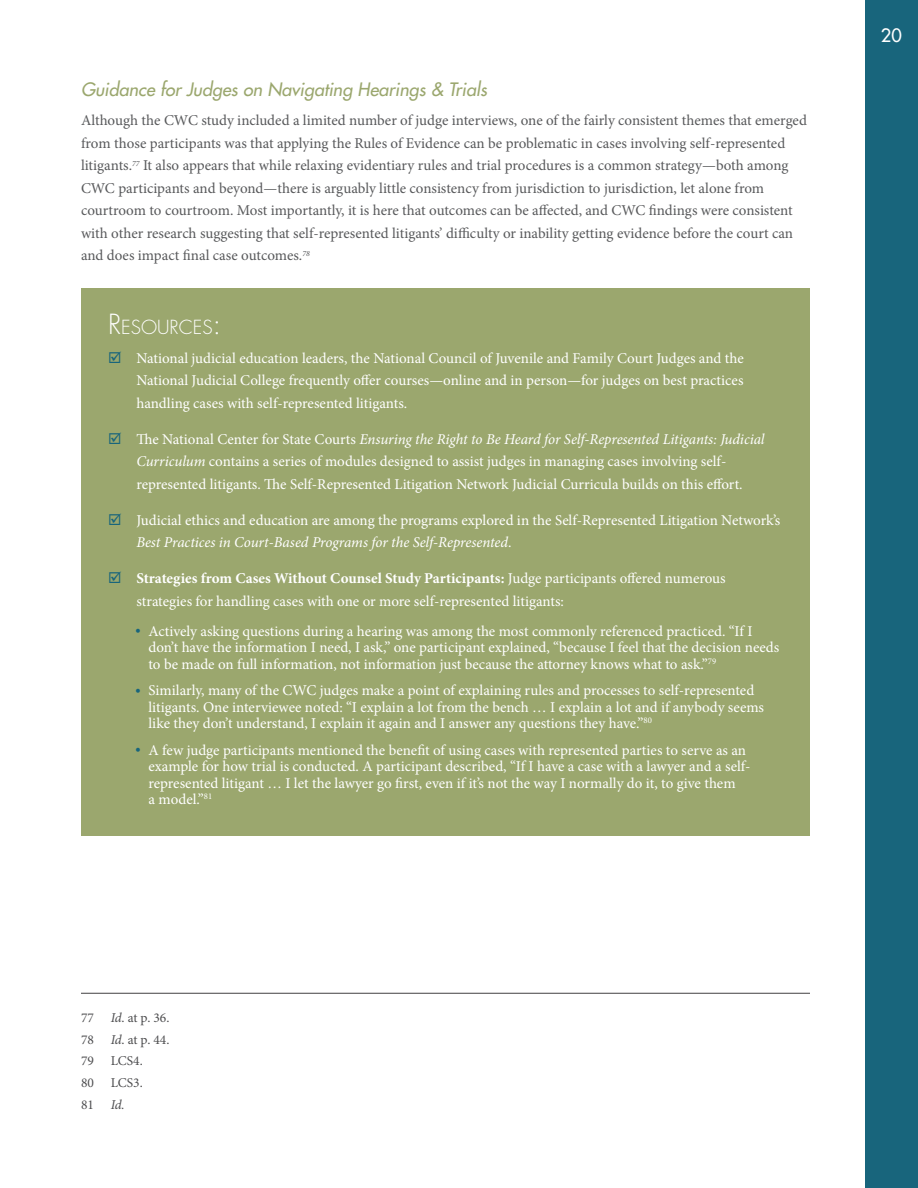
<style>
.page{position:relative;width:918px;height:1188px;background:#fff}
.page>*{position:absolute;margin:0;border:0;box-sizing:border-box;transform-origin:0 0}
.Subhead_Reversed{font:300 18.9px "Futura Std";color:#fff}
.Body_Subhead_Italic{font:italic 500 18px "Futura Std";color:#9ba76e}
.t1{font:500 18px "Futura Std";color:#fff}
.Resources_List{font:15px/16.5px "Minion Pro";letter-spacing:-.005em;color:#fff}
.Body{font:15px/22.5px "Minion Pro";letter-spacing:-.005em;color:#58595b}
.Footnote_Copy{font:13.5px "Minion Pro";color:#4d4d4f}
.Footnote_Copy-2{font:italic 13.5px "Minion Pro";color:#4d4d4f}
.s1{font-size:27px}
.s2{color:#18657c}
.s3{font-style:italic}
.s4{font-weight:700}
.s5{font-style:normal}
</style>
<div class="page">
<div style="left:865px;top:0;width:53px;height:1188px;background:#18657c"></div>
<div style="left:81px;top:288px;width:729px;height:548px;background:#9ba76e"></div>
<hr style="left:81px;top:993px;width:729px;height:1px;background:#414042">
<p class="Body_Subhead_Italic" style="left:81px;top:78px;width:408px">Guidance for Judges on Navigating Hearings &amp; Trials</p>
<p class="Body" style="left:81px;top:109px;width:727px">Although the CWC study included a limited number of judge interviews, one of the fairly consistent themes that emerged from those participants was that applying the Rules of Evidence can be problematic in cases involving self-represented litigants.<sup>77</sup> It also appears that while relaxing evidentiary rules and trial procedures is a common strategy—both among CWC participants and beyond—there is arguably little consistency from jurisdiction to jurisdiction, let alone from courtroom to courtroom. Most importantly, it is here that outcomes can be affected, and CWC findings were consistent with other research suggesting that self-represented litigants’ difficulty or inability getting evidence before the court can and does impact final case outcomes.<sup>78</sup></p>
<p class="Subhead_Reversed" style="left:108px;top:315px;width:115px"><span class="s1">R</span>ESOURCES <span class="s1">:</span></p>
<p class="Resources_List" style="left:136px;top:347px;width:609px;line-height:22.5px;text-align:justify;text-indent:-28px"><span class="s2">☑</span> National judicial education leaders, the National Council of Juvenile and Family Court Judges and the National Judicial College frequently offer courses—online and in person—for judges on best practices handling cases with self-represented litigants.</p>
<p class="Resources_List" style="left:136px;top:428px;width:630px;line-height:22.5px;text-indent:-28px"><span class="s2">☑</span> The National Center for State Courts <span class="s3">Ensuring the Right to Be Heard for Self-Represented Litigants: Judicial<br>Curriculum</span> contains a series of modules designed to assist judges in managing cases involving self&shy;represented litigants. The Self-Represented Litigation Network Judicial Curricula builds on this effort.</p>
<p class="Resources_List" style="left:136px;top:509px;width:646px;line-height:22.5px;text-indent:-28px"><span class="s2">☑</span> Judicial ethics and education are among the programs explored in the Self-Represented Litigation Network’s<br><span class="s3">Best Practices in Court-Based Programs for the Self-Represented</span>.</p>
<p class="Resources_List" style="left:136px;top:567px;width:591px;line-height:22.5px;text-indent:-28px"><span class="s2">☑</span> <span class="s4">Strategies from Cases Without Counsel Study Participants:</span> Judge participants offered numerous strategies for handling cases with one or more self-represented litigants:</p>
<p class="Resources_List" style="left:148px;top:623px;width:632px;text-indent:-14px"><span class="s2">•</span> Actively asking questions during a hearing was among the most commonly referenced practiced. “If I don’t have the information I need, I ask,” one participant explained, “because I feel that the decision needs to be made on full information, not information just because the attorney knows what to ask.”<sup>79</sup></p>
<p class="Resources_List" style="left:148px;top:682px;width:617px;text-indent:-14px"><span class="s2">•</span> Similarly, many of the CWC judges make a point of explaining rules and processes to self-represented litigants. One interviewee noted: “I explain a lot from the bench … I explain a lot and if anybody seems like they don’t understand, I explain it again and I answer any questions they have.”<sup>80</sup></p>
<p class="Resources_List" style="left:148px;top:742px;width:604px;text-indent:-14px"><span class="s2">•</span> A few judge participants mentioned the benefit of using cases with represented parties to serve as an example for how trial is conducted. A participant described, “If I have a case with a lawyer and a self&shy;represented litigant … I let the lawyer go first, even if it’s not the way I normally do it, to give them<br>a model.”<sup>81</sup></p>
<p class="t1" style="left:881px;top:24px;width:22px">20</p>
<p class="Footnote_Copy" style="left:81px;top:1008px;width:90px">77 <span class="s3">Id</span>. at p. 36.</p>
<p class="Footnote_Copy" style="left:81px;top:1030px;width:90px">78 <span class="s3">Id</span>. at p. 44.</p>
<p class="Footnote_Copy" style="left:81px;top:1052px;width:63px">79 LCS4.</p>
<p class="Footnote_Copy" style="left:81px;top:1074px;width:63px">80 LCS3.</p>
<p class="Footnote_Copy-2" style="left:81px;top:1095px;width:45px"><span class="s5">81</span> Id.</p>
</div>
